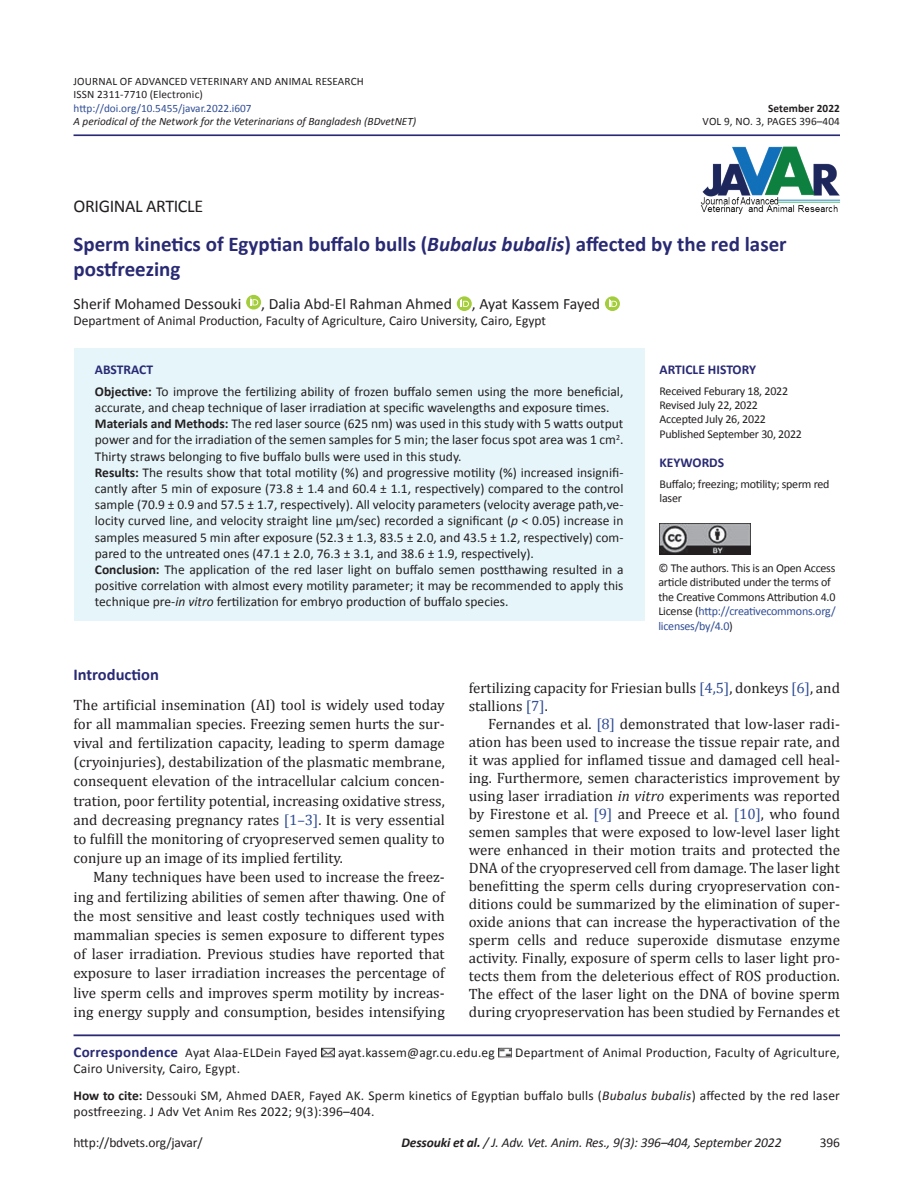
<style>
.page{position:relative;width:918px;height:1188px;background:#fff}
.page>*{position:absolute;margin:0;border:0;box-sizing:border-box;transform-origin:0 0}
.Article_Title{font:700 21px/25.2px "Calibri";color:#292a73}
.Issue_Date{font:18px "Calibri";letter-spacing:-.02em;color:#231f20}
.Head_A{font:700 16.5px "Calibri";color:#292a73}
.Authors{font:15.75px "Calibri";color:#231f20}
.Para_Indent{font:15px/18px "Cambria";color:#231f20;text-align:justify}
.Para_1st{font:15px/19.2px "Cambria";color:#231f20;text-align:justify}
.ABSTRACT_TXT{font:13.5px/16.2px "Calibri";color:#231f20;text-align:justify}
.Author_Deatiles{font:13.5px/16.2px "Calibri";letter-spacing:.015em;color:#231f20}
.Affliation{font:13.5px "Calibri";color:#231f20}
.t1{font:italic 13.5px "Calibri";letter-spacing:-.01em;color:#231f20}
.ABSTRACT_HD{font:700 13.5px "Calibri";color:#292a73}
.Issue_Date-2{font:12px/14.4px "Calibri";letter-spacing:-.02em;color:#231f20}
.VOL{font:11.25px "Calibri";letter-spacing:.01em;color:#231f20}
.DOI{font:italic 11.25px "Calibri";color:#231f20}
.VOL-2{font:11.25px "Calibri";color:#304d94}
.DOI-2{font:11.25px "Calibri";letter-spacing:.01em;color:#231f20}
.VOL-3{font:700 11.25px "Calibri";letter-spacing:.01em;color:#231f20}
.s1{font-style:italic}
.s2{font-weight:700}
.s3{color:#304d94}
.s4{font-weight:700;font-size:15px;color:#292a73}
</style>
<div class="page">
<hr style="left:74px;top:134px;width:766px;height:2px;background:#292a73">
<svg style="left:246px;top:295px;width:15px;height:15px"></svg>
<svg style="left:250px;top:297px;width:8px;height:8px"></svg>
<svg style="left:457px;top:296px;width:15px;height:15px"></svg>
<svg style="left:461px;top:299px;width:8px;height:8px"></svg>
<svg style="left:605px;top:296px;width:15px;height:15px"></svg>
<svg style="left:609px;top:299px;width:8px;height:8px"></svg>
<hr style="left:74px;top:1034px;width:766px;height:2px;background:#292a73">
<svg style="left:321px;top:1047px;width:13px;height:11px"></svg>
<svg style="left:499px;top:1047px;width:13px;height:11px"></svg>
<img style="left:700px;top:146px;width:141px;height:69px">
<div style="left:74px;top:348px;width:570px;height:273px;background:#e5f5fa"></div>
<img style="left:660px;top:524px;width:90px;height:30px">
<p class="VOL" style="left:74px;top:74px;width:292px">JOURNAL OF ADVANCED VETERINARY AND ANIMAL RESEARCH</p>
<p class="VOL" style="left:74px;top:88px;width:131px">ISSN 2311-7710 (Electronic)</p>
<p class="VOL-2" style="left:74px;top:101px;width:180px">http://doi.org/10.5455/javar.2022.i607</p>
<p class="VOL-3" style="left:768px;top:101px;width:73px">Setember 2022</p>
<p class="DOI" style="left:74px;top:115px;width:344px">A periodical of the Network for the Veterinarians of Bangladesh (BDvetNET)</p>
<p class="DOI-2" style="left:703px;top:115px;width:139px">VOL 9, NO. 3, PAGES 396–404</p>
<p class="Issue_Date" style="left:74px;top:195px;width:131px">ORIGINAL ARTICLE</p>
<p class="Article_Title" style="left:74px;top:230px;width:715px">Sperm kinetics of Egyptian buffalo bulls (<span class="s1">Bubalus bubalis</span>) affected by the red laser postfreezing</p>
<p class="Authors" style="left:74px;top:294px;width:169px">Sherif Mohamed Dessouki</p>
<p class="Authors" style="left:261px;top:294px;width:192px">, Dalia Abd-El Rahman Ahmed</p>
<p class="Authors" style="left:472px;top:294px;width:130px">, Ayat Kassem Fayed</p>
<p class="Affliation" style="left:74px;top:312px;width:474px">Department of Animal Production, Faculty of Agriculture, Cairo University, Cairo, Egypt</p>
<p class="ABSTRACT_HD" style="left:95px;top:361px;width:60px">ABSTRACT</p>
<p class="ABSTRACT_TXT" style="left:95px;top:383px;width:530px"><span class="s2">Objective:</span> To improve the fertilizing ability of frozen buffalo semen using the more beneficial, accurate, and cheap technique of laser irradiation at specific wavelengths and exposure times.</p>
<p class="ABSTRACT_TXT" style="left:95px;top:415px;width:530px"><span class="s2">Materials and Methods:</span> The red laser source (625 nm) was used in this study with 5 watts output power and for the irradiation of the semen samples for 5 min; the laser focus spot area was 1 cm<sup>2</sup>.<br>Thirty straws belonging to five buffalo bulls were used in this study.</p>
<p class="ABSTRACT_TXT" style="left:95px;top:464px;width:530px"><span class="s2">Results:</span> The results show that total motility (%) and progressive motility (%) increased insignifi&shy;cantly after 5 min of exposure (73.8 ± 1.4 and 60.4 ± 1.1, respectively) compared to the control sample (70.9 ± 0.9 and 57.5 ± 1.7, respectively). All velocity parameters (velocity average path,ve&shy;locity curved line, and velocity straight line µm/sec) recorded a significant (<span class="s1">p</span> &lt; 0.05) increase in samples measured 5 min after exposure (52.3 ± 1.3, 83.5 ± 2.0, and 43.5 ± 1.2, respectively) com&shy;pared to the untreated ones (47.1 ± 2.0, 76.3 ± 3.1, and 38.6 ± 1.9, respectively).</p>
<p class="ABSTRACT_TXT" style="left:95px;top:561px;width:530px"><span class="s2">Conclusion:</span> The application of the red laser light on buffalo semen postthawing resulted in a positive correlation with almost every motility parameter; it may be recommended to apply this technique pre-<span class="s1">in vitro</span> fertilization for embryo production of buffalo species.</p>
<p class="ABSTRACT_HD" style="left:660px;top:361px;width:98px">ARTICLE HISTORY</p>
<p class="Issue_Date-2" style="left:660px;top:383px;width:130px">Received Feburary 18, 2022</p>
<p class="Issue_Date-2" style="left:660px;top:397px;width:100px">Revised July 22, 2022</p>
<p class="Issue_Date-2" style="left:660px;top:412px;width:108px">Accepted July 26, 2022</p>
<p class="Issue_Date-2" style="left:660px;top:426px;width:144px">Published September 30, 2022</p>
<p class="ABSTRACT_HD" style="left:660px;top:455px;width:66px">KEYWORDS</p>
<p class="Issue_Date-2" style="left:660px;top:476px;width:172px">Buffalo; freezing; motility; sperm red laser</p>
<p class="Issue_Date-2" style="left:658px;top:560px;width:179px">© The authors. This is an Open Access article distributed under the terms of the Creative Commons Attribution 4.0<br>License (<span class="s3">http://creativecommons.org/ licenses/by/4.0</span>)</p>
<p class="Head_A" style="left:74px;top:664px;width:87px">Introduction</p>
<p class="Para_1st" style="left:74px;top:695px;width:373px">The artificial insemination (AI) tool is widely used today for all mammalian species. Freezing semen hurts the sur&shy;vival and fertilization capacity, leading to sperm damage (cryoinjuries), destabilization of the plasmatic membrane, consequent elevation of the intracellular calcium concen&shy;tration, poor fertility potential, increasing oxidative stress, and decreasing pregnancy rates <span class="s3">[1–3]</span>. It is very essential to fulfill the monitoring of cryopreserved semen quality to conjure up an image of its implied fertility.</p>
<p class="Para_Indent" style="left:74px;top:868px;width:373px;line-height:19.2px;text-indent:20px">Many techniques have been used to increase the freez&shy;ing and fertilizing abilities of semen after thawing. One of the most sensitive and least costly techniques used with mammalian species is semen exposure to different types of laser irradiation. Previous studies have reported that exposure to laser irradiation increases the percentage of live sperm cells and improves sperm motility by increas&shy;ing energy supply and consumption, besides intensifying</p>
<p class="Para_Indent" style="left:469px;top:679px;width:373px">fertilizing capacity for Friesian bulls <span class="s3">[4,5]</span>, donkeys <span class="s3">[6]</span>, and stallions <span class="s3">[7]</span>.</p>
<p class="Para_Indent" style="left:469px;top:715px;width:373px;text-indent:20px">Fernandes et al. <span class="s3">[8]</span> demonstrated that low-laser radi&shy;ation has been used to increase the tissue repair rate, and it was applied for inflamed tissue and damaged cell heal&shy;ing. Furthermore, semen characteristics improvement by using laser irradiation <span class="s1">in vitro</span> experiments was reported by Firestone et al. <span class="s3">[9]</span> and Preece et al. <span class="s3">[10]</span>, who found semen samples that were exposed to low-level laser light were enhanced in their motion traits and protected the DNA of the cryopreserved cell from damage. The laser light benefitting the sperm cells during cryopreservation con&shy;ditions could be summarized by the elimination of super&shy;oxide anions that can increase the hyperactivation of the sperm cells and reduce superoxide dismutase enzyme activity. Finally, exposure of sperm cells to laser light pro&shy;tects them from the deleterious effect of ROS production.<br>The effect of the laser light on the DNA of bovine sperm during cryopreservation has been studied by Fernandes et</p>
<p class="Author_Deatiles" style="left:74px;top:1044px;width:246px"><span class="s4">Correspondence</span> Ayat Alaa-ELDein Fayed</p>
<p class="Author_Deatiles" style="left:338px;top:1044px;width:158px">ayat.kassem@agr.cu.edu.eg</p>
<p class="Author_Deatiles" style="left:515px;top:1044px;width:326px">Department of Animal Production, Faculty of Agriculture,</p>
<p class="Author_Deatiles" style="left:74px;top:1060px;width:168px">Cairo University, Cairo, Egypt.</p>
<p class="Author_Deatiles" style="left:74px;top:1087px;width:768px"><span class="s2">How to cite:</span> Dessouki SM, Ahmed DAER, Fayed AK. Sperm kinetics of Egyptian buffalo bulls (<span class="s1">Bubalus bubalis</span>) affected by the red laser postfreezing. J Adv Vet Anim Res 2022; 9(3):396–404.</p>
<p class="ABSTRACT_TXT" style="left:74px;top:1133px;width:131px">http://bdvets.org/javar/</p>
<p class="t1" style="left:401px;top:1134px;width:382px"><span class="s2">Dessouki et al.</span> / J. Adv. Vet. Anim. Res., 9(3): 396–404, September 2022</p>
<p class="ABSTRACT_TXT" style="left:820px;top:1133px;width:22px">396</p>
</div>
